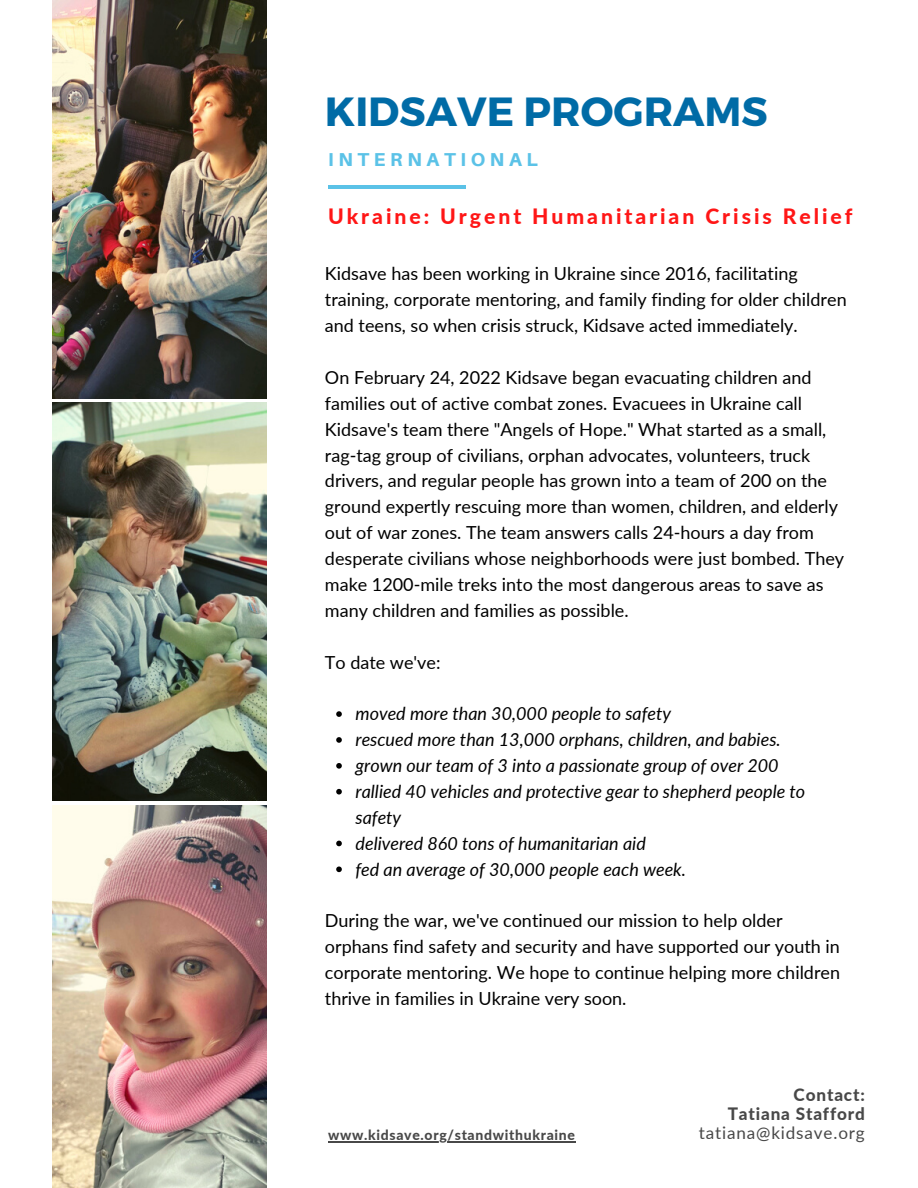
<style>
.page{position:relative;width:918px;height:1188px;background:#fff}
.page>*{position:absolute;margin:0;border:0;box-sizing:border-box;transform-origin:0 0}
.t1{font:700 40.65px "Montserrat";color:#006ba6}
.t2{font:800 21.15px "Lato";letter-spacing:.14em;color:#ff1616}
.t3{font:800 18.6px "Aileron";letter-spacing:.25em;color:#5bc2e7}
.t4{font:18px/25.8px "Lato";color:#000}
.t5{font:italic 18px/25.8px "Lato";color:#000}
.t6{font:800 17.1px/19px "Lato";letter-spacing:.05em;color:#484848;text-align:right}
.t7{font:17.1px "Lato";letter-spacing:.05em;color:#484848}
.t8{font:800 13.95px "Lato";letter-spacing:.05em;color:#484848}
</style>
<div class="page">
<hr style="left:328px;top:185px;width:137px;height:3px;background:#5bc2e7">
<svg style="left:336px;top:711px;width:6px;height:6px"></svg>
<svg style="left:336px;top:737px;width:6px;height:6px"></svg>
<svg style="left:336px;top:763px;width:6px;height:6px"></svg>
<svg style="left:336px;top:789px;width:6px;height:6px"></svg>
<svg style="left:336px;top:841px;width:6px;height:5px"></svg>
<svg style="left:336px;top:867px;width:6px;height:5px"></svg>
<hr style="left:328px;top:1141px;width:248px;height:1px;background:#484848">
<img style="left:53px;top:0;width:213px;height:398px">
<img style="left:53px;top:403px;width:213px;height:398px">
<img style="left:53px;top:806px;width:213px;height:382px">
<h1 class="t1" style="left:325px;top:85px;width:444px">KIDSAVE PROGRAMS</h1>
<p class="t3" style="left:328px;top:148px;width:211px">INTERNATIONAL</p>
<p class="t2" style="left:328px;top:203px;width:526px">Ukraine: Urgent Humanitarian Crisis Relief</p>
<p class="t4" style="left:325px;top:261px;width:523px">Kidsave has been working in Ukraine since 2016, facilitating training, corporate mentoring, and family finding for older children and teens, so when crisis struck, Kidsave acted immediately.</p>
<p class="t4" style="left:325px;top:364px;width:521px">On February 24, 2022 Kidsave began evacuating children and families out of active combat zones. Evacuees in Ukraine call Kidsave's team there "Angels of Hope." What started as a small, rag-tag group of civilians, orphan advocates, volunteers, truck drivers, and regular people has grown into a team of 200 on the ground expertly rescuing more than women, children, and elderly out of war zones. The team answers calls 24-hours a day from desperate civilians whose neighborhoods were just bombed. They make 1200-mile treks into the most dangerous areas to save as many children and families as possible.</p>
<p class="t4" style="left:325px;top:649px;width:117px">To date we've:</p>
<p class="t5" style="left:356px;top:700px;width:451px">moved more than 30,000 people to safety<br>rescued more than 13,000 orphans, children, and babies. grown our team of 3 into a passionate group of over 200 rallied 40 vehicles and protective gear to shepherd people to safety<br>delivered 860 tons of humanitarian aid<br>fed an average of 30,000 people each week.</p>
<p class="t4" style="left:325px;top:907px;width:517px">During the war, we've continued our mission to help older orphans find safety and security and have supported our youth in corporate mentoring. We hope to continue helping more children thrive in families in Ukraine very soon.</p>
<p class="t6" style="left:728px;top:1085px;width:139px">Contact:<br>Tatiana Stafford</p>
<p class="t8" style="left:328px;top:1126px;width:248px">www.kidsave.org/standwithukraine</p>
<p class="t7" style="left:699px;top:1122px;width:168px">tatiana@kidsave.org</p>
</div>
